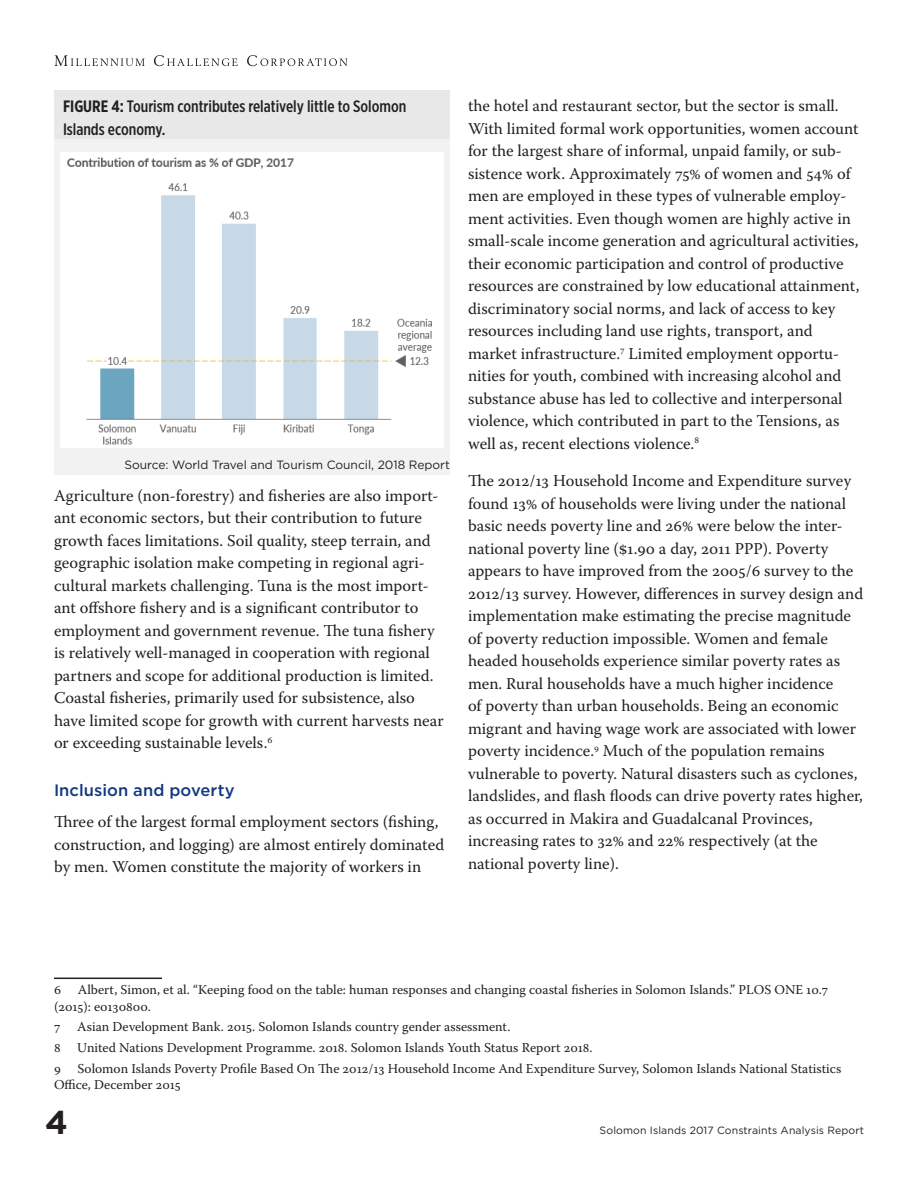
<style>
.page{position:relative;width:918px;height:1188px;background:#fff}
.page>*{position:absolute;margin:0;border:0;box-sizing:border-box;transform-origin:0 0}
.t1{font:700 33px "Gotham";color:#231f20}
.t2{font:16.5px/22.5px "Warnock Pro";color:#231f20}
.t3{font:500 16.5px/22.5px "Gotham X Narrow";color:#231f20}
.Heading_2{font:500 16.5px "Gotham";letter-spacing:.005em;color:#113880}
.Footnote_Text{font:13.5px/16.2px "Warnock Pro";color:#231f20}
.Credit{font:12px "Gotham";color:#231f20}
.t4{font:10.5px "Gotham";letter-spacing:.01em;color:#231f20}
.s1{font-weight:700}
</style>
<div class="page">
<svg style="left:54px;top:55px;width:91px;height:11px"></svg>
<svg style="left:154px;top:55px;width:84px;height:11px"></svg>
<svg style="left:247px;top:55px;width:101px;height:11px"></svg>
<div style="left:54px;top:90px;width:396px;height:57px;background:#e8e8e8"></div>
<div style="left:54px;top:139px;width:396px;height:312px;background:#f2f2f2"></div>
<div style="left:54px;top:449px;width:396px;height:26px;background:#f2f2f2"></div>
<img style="left:60px;top:153px;width:384px;height:294px">
<hr style="left:54px;top:978px;width:108px;height:1px;background:#231f20">
<p class="t3" style="left:63px;top:95px;width:345px"><span class="s1">FIGURE 4:</span> Tourism contributes relatively little to Solomon<br>Islands economy.</p>
<p class="Credit" style="left:124px;top:457px;width:327px">Source: World Travel and Tourism Council, 2018 Report</p>
<p class="t2" style="left:54px;top:484px;width:391px">Agriculture (non-forestry) and fisheries are also import&shy;ant economic sectors, but their contribution to future growth faces limitations. Soil quality, steep terrain, and geographic isolation make competing in regional agri&shy;cultural markets challenging. Tuna is the most import&shy;ant offshore fishery and is a significant contributor to employment and government revenue. The tuna fishery is relatively well-managed in cooperation with regional partners and scope for additional production is limited.<br>Coastal fisheries, primarily used for subsistence, also have limited scope for growth with current harvests near or exceeding sustainable levels.<sup>6</sup></p>
<h3 class="Heading_2" style="left:54px;top:779px;width:182px">Inclusion and poverty</h3>
<p class="t2" style="left:54px;top:811px;width:392px">Three of the largest formal employment sectors (fishing, construction, and logging) are almost entirely dominated by men. Women constitute the majority of workers in</p>
<p class="t2" style="left:468px;top:94px;width:393px">the hotel and restaurant sector, but the sector is small.<br>With limited formal work opportunities, women account for the largest share of informal, unpaid family, or sub&shy;sistence work. Approximately 75% of women and 54% of men are employed in these types of vulnerable employ&shy;ment activities. Even though women are highly active in small-scale income generation and agricultural activities, their economic participation and control of productive resources are constrained by low educational attainment, discriminatory social norms, and lack of access to key resources including land use rights, transport, and market infrastructure.<sup>7</sup> Limited employment opportu&shy;nities for youth, combined with increasing alcohol and substance abuse has led to collective and interpersonal violence, which contributed in part to the Tensions, as well as, recent elections violence.<sup>8</sup></p>
<p class="t2" style="left:468px;top:469px;width:397px">The 2012/13 Household Income and Expenditure survey found 13% of households were living under the national basic needs poverty line and 26% were below the inter&shy;national poverty line ($1.90 a day, 2011 PPP). Poverty appears to have improved from the 2005/6 survey to the 2012/13 survey. However, differences in survey design and implementation make estimating the precise magnitude of poverty reduction impossible. Women and female headed households experience similar poverty rates as men. Rural households have a much higher incidence<br>of poverty than urban households. Being an economic migrant and having wage work are associated with lower poverty incidence.<sup>9</sup> Much of the population remains vulnerable to poverty. Natural disasters such as cyclones, landslides, and flash floods can drive poverty rates higher, as occurred in Makira and Guadalcanal Provinces, increasing rates to 32% and 22% respectively (at the national poverty line).</p>
<p class="Footnote_Text" style="left:54px;top:982px;width:776px">6 Albert, Simon, et al. “Keeping food on the table: human responses and changing coastal fisheries in Solomon Islands.” PLOS ONE 10.7 (2015): e0130800.</p>
<p class="Footnote_Text" style="left:54px;top:1019px;width:458px">7 Asian Development Bank. 2015. Solomon Islands country gender assessment.</p>
<p class="Footnote_Text" style="left:54px;top:1039px;width:540px">8 United Nations Development Programme. 2018. Solomon Islands Youth Status Report 2018.</p>
<p class="Footnote_Text" style="left:54px;top:1060px;width:789px">9 Solomon Islands Poverty Profile Based On The 2012/13 Household Income And Expenditure Survey, Solomon Islands National Statistics<br>Office, December 2015</p>
<h1 class="t1" style="left:45px;top:1100px;width:24px">4</h1>
<p class="t4" style="left:600px;top:1124px;width:266px">Solomon Islands 2017 Constraints Analysis Report</p>
</div>
